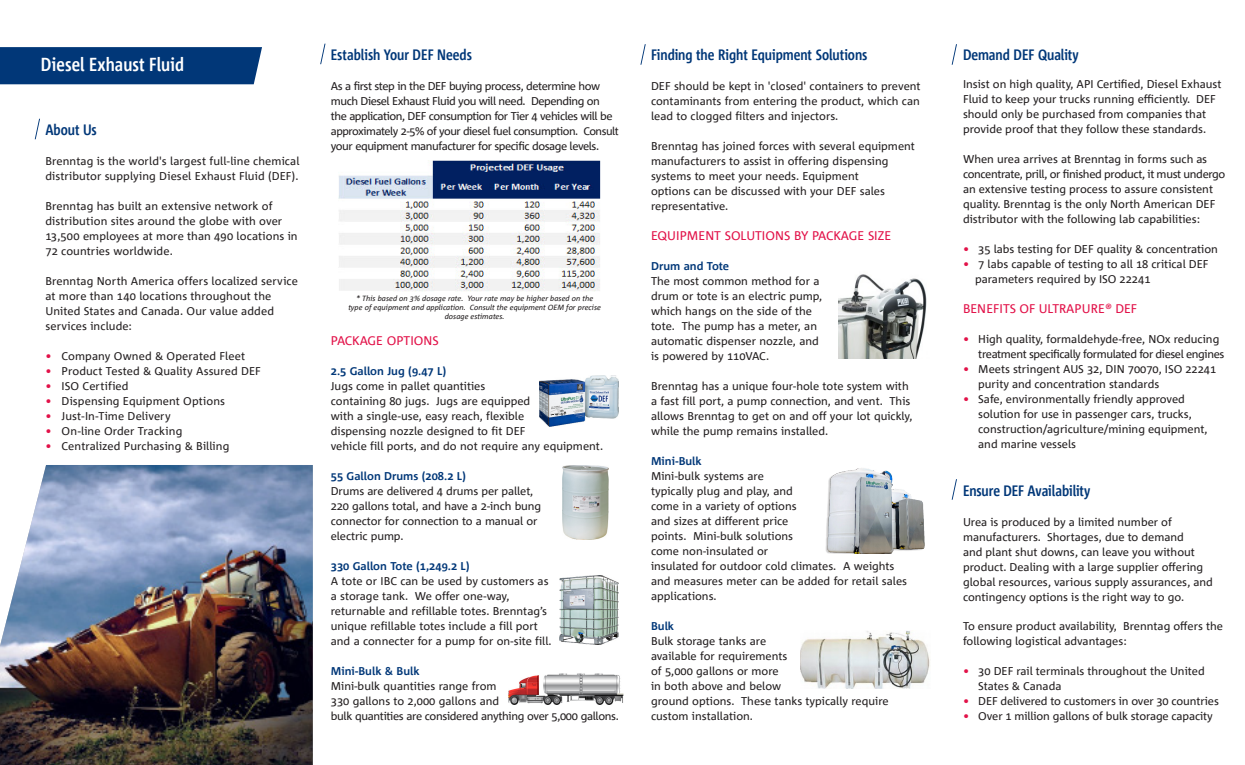
<style>
.page{position:relative;width:1245px;height:765px;background:#fff}
.page>*{position:absolute;margin:0;border:0;box-sizing:border-box;transform-origin:0 0}
.t1{font:700 18.75px "Corpid Cd";letter-spacing:.005em;color:#fff}
.Copy{font:700 15px "Corpid Cd";letter-spacing:-.005em;color:#013778}
.Copy-2{font:12.5px "Corpid";color:#e21249}
.Copy-3{font:11.25px/15px "Corpid";color:#231f20}
.Main_Body_Text{font:11.25px/15px "Corpid";color:#231f20}
.Main_Body_Text-2{font:11.25px/15px "Corpid";letter-spacing:-.04em;color:#231f20}
.Main_Body_Text-3{font:700 11.25px "Corpid";color:#013778}
.Main_Body_Text-4{font:11.25px "Corpid";letter-spacing:-.03em;color:#231f20}
.Copy-4{font:11.25px "Corpid";letter-spacing:-.035em;color:#231f20}
.Copy-5{font:700 11.25px "Corpid";color:#013778}
.Main_Body_Text-5{font:11.12px "Corpid";letter-spacing:-.04em;color:#231f20}
.t2{font:italic 7.5px/9px "Corpid";color:#231f20;text-align:center}
.s1{color:#e21249}
</style>
<div class="page">
<img style="left:540px;top:375px;width:79px;height:51px">
<img style="left:563px;top:465px;width:46px;height:75px">
<img style="left:560px;top:576px;width:59px;height:69px">
<img style="left:508px;top:673px;width:116px;height:32px">
<svg style="left:35px;top:119px;width:5px;height:20px"></svg>
<div style="left:0;top:47px;width:262px;height:37px;background:#013778"></div>
<svg style="left:320px;top:44px;width:6px;height:20px"></svg>
<svg style="left:640px;top:44px;width:6px;height:21px"></svg>
<img style="left:0;top:465px;width:313px;height:300px">
<svg style="left:952px;top:44px;width:5px;height:21px"></svg>
<svg style="left:952px;top:479px;width:5px;height:21px"></svg>
<img style="left:839px;top:274px;width:88px;height:85px">
<img style="left:825px;top:468px;width:100px;height:86px">
<img style="left:801px;top:631px;width:129px;height:58px">
<img style="left:338px;top:161px;width:262px;height:130px">
<p class="t1" style="left:41px;top:54px;width:144px">Diesel Exhaust Fluid</p>
<p class="Copy" style="left:45px;top:121px;width:53px">About Us</p>
<p class="Main_Body_Text" style="left:45px;top:153px;width:256px">Brenntag is the world's largest full-line chemical distributor supplying Diesel Exhaust Fluid (DEF).</p>
<p class="Main_Body_Text" style="left:45px;top:198px;width:254px">Brenntag has built an extensive network of distribution sites around the globe with over 13,500 employees at more than 490 locations in 72 countries worldwide.</p>
<p class="Main_Body_Text" style="left:45px;top:273px;width:254px">Brenntag North America offers localized service at more than 140 locations throughout the United States and Canada. Our value added services include:</p>
<p class="Main_Body_Text" style="left:45px;top:348px;width:201px"><span class="s1">•</span> Company Owned &amp; Operated Fleet</p>
<p class="Main_Body_Text" style="left:45px;top:363px;width:217px"><span class="s1">•</span> Product Tested &amp; Quality Assured DEF</p>
<p class="Main_Body_Text" style="left:45px;top:378px;width:85px"><span class="s1">•</span> ISO Certified</p>
<p class="Main_Body_Text" style="left:45px;top:393px;width:181px"><span class="s1">•</span> Dispensing Equipment Options</p>
<p class="Main_Body_Text" style="left:45px;top:408px;width:127px"><span class="s1">•</span> Just-In-Time Delivery</p>
<p class="Main_Body_Text" style="left:45px;top:423px;width:139px"><span class="s1">•</span> On-line Order Tracking</p>
<p class="Main_Body_Text" style="left:45px;top:438px;width:186px"><span class="s1">•</span> Centralized Purchasing &amp; Billing</p>
<p class="Copy" style="left:331px;top:46px;width:143px">Establish Your DEF Needs</p>
<p class="Main_Body_Text-2" style="left:331px;top:78px;width:283px">As a first step in the DEF buying process, determine how much Diesel Exhaust Fluid you will need. Depending on the application, DEF consumption for Tier 4 vehicles will be</p>
<p class="Main_Body_Text-5" style="left:331px;top:124px;width:290px">approximately 2-5% of your diesel fuel consumption. Consult</p>
<p class="Main_Body_Text-2" style="left:331px;top:138px;width:270px">your equipment manufacturer for specific dosage levels.</p>
<p class="t2" style="left:348px;top:293px;width:254px">* This based on 3% dosage rate. Your rate may be higher based on the type of equipment and application. Consult the equipment OEM for precise dosage estimates.</p>
<p class="Copy-2" style="left:331px;top:333px;width:109px">PACKAGE OPTIONS</p>
<p class="Main_Body_Text-3" style="left:331px;top:364px;width:117px">2.5 Gallon Jug (9.47 L)</p>
<p class="Main_Body_Text" style="left:331px;top:378px;width:201px">Jugs come in pallet quantities containing 80 jugs. Jugs are equipped with a single-use, easy reach, flexible dispensing nozzle designed to fit DEF</p>
<p class="Main_Body_Text" style="left:331px;top:438px;width:274px">vehicle fill ports, and do not require any equipment.</p>
<p class="Main_Body_Text-3" style="left:331px;top:469px;width:137px">55 Gallon Drums (208.2 L)</p>
<p class="Main_Body_Text" style="left:331px;top:483px;width:212px">Drums are delivered 4 drums per pallet, 220 gallons total, and have a 2-inch bung connector for connection to a manual or electric pump.</p>
<p class="Main_Body_Text-3" style="left:331px;top:559px;width:140px">330 Gallon Tote (1,249.2 L)</p>
<p class="Main_Body_Text" style="left:331px;top:573px;width:219px">A tote or IBC can be used by customers as a storage tank. We offer one-way,</p>
<p class="Main_Body_Text" style="left:331px;top:603px;width:222px">returnable and refillable totes. Brenntag’s unique refillable totes include a fill port and a connecter for a pump for on-site fill.</p>
<p class="Main_Body_Text-3" style="left:331px;top:664px;width:90px">Mini-Bulk &amp; Bulk</p>
<p class="Main_Body_Text" style="left:331px;top:678px;width:167px">Mini-bulk quantities range from</p>
<p class="Main_Body_Text" style="left:331px;top:693px;width:170px">330 gallons to 2,000 gallons and</p>
<p class="Main_Body_Text-4" style="left:331px;top:709px;width:290px">bulk quantities are considered anything over 5,000 gallons.</p>
<p class="Copy" style="left:651px;top:46px;width:218px">Finding the Right Equipment Solutions</p>
<p class="Main_Body_Text" style="left:651px;top:78px;width:271px;text-align:justify">DEF should be kept in 'closed' containers to prevent contaminants from entering the product, which can lead to clogged filters and injectors.</p>
<p class="Copy-3" style="left:651px;top:138px;width:265px">Brenntag has joined forces with several equipment manufacturers to assist in offering dispensing systems to meet your needs. Equipment<br>options can be discussed with your DEF sales representative.</p>
<p class="Copy-2" style="left:651px;top:228px;width:242px">EQUIPMENT SOLUTIONS BY PACKAGE SIZE</p>
<p class="Copy-5" style="left:651px;top:259px;width:80px">Drum and Tote</p>
<p class="Copy-3" style="left:651px;top:273px;width:173px">The most common method for a drum or tote is an electric pump, which hangs on the side of the tote. The pump has a meter, an automatic dispenser nozzle, and is powered by 110VAC.</p>
<p class="Copy-3" style="left:651px;top:378px;width:263px">Brenntag has a unique four-hole tote system with a fast fill port, a pump connection, and vent. This allows Brenntag to get on and off your lot quickly, while the pump remains installed.</p>
<p class="Copy-5" style="left:651px;top:454px;width:52px">Mini-Bulk</p>
<p class="Copy-3" style="left:651px;top:468px;width:147px">Mini-bulk systems are typically plug and play, and come in a variety of options and sizes at different price points. Mini-bulk solutions come non-insulated or</p>
<p class="Copy-3" style="left:651px;top:558px;width:258px">insulated for outdoor cold climates. A weights and measures meter can be added for retail sales applications.</p>
<p class="Copy-5" style="left:651px;top:619px;width:25px">Bulk</p>
<p class="Main_Body_Text" style="left:651px;top:633px;width:138px">Bulk storage tanks are available for requirements of 5,000 gallons or more in both above and below</p>
<p class="Main_Body_Text" style="left:651px;top:693px;width:239px">ground options. These tanks typically require custom installation.</p>
<p class="Copy" style="left:963px;top:46px;width:117px">Demand DEF Quality</p>
<p class="Copy-3" style="left:963px;top:76px;width:260px">Insist on high quality, API Certified, Diesel Exhaust Fluid to keep your trucks running efficiently. DEF should only be purchased from companies that provide proof that they follow these standards.</p>
<p class="Copy-3" style="left:963px;top:151px;width:264px">When urea arrives at Brenntag in forms such as concentrate, prill, or finished product, it must undergo an extensive testing process to assure consistent quality. Brenntag is the only North American DEF distributor with the following lab capabilities:</p>
<p class="Copy-3" style="left:963px;top:241px;width:256px"><span class="s1">•</span> 35 labs testing for DEF quality &amp; concentration</p>
<p class="Copy-3" style="left:963px;top:256px;width:247px"><span class="s1">•</span> 7 labs capable of testing to all 18 critical DEF</p>
<p class="Copy-3" style="left:975px;top:271px;width:177px">parameters required by ISO 22241</p>
<p class="Copy-2" style="left:963px;top:301px;width:176px">BENEFITS OF ULTRAPURE® DEF</p>
<p class="Copy-3" style="left:963px;top:331px;width:258px"><span class="s1">•</span> High quality, formaldehyde-free, NOx reducing</p>
<p class="Copy-4" style="left:978px;top:347px;width:248px">treatment specifically formulated for diesel engines</p>
<p class="Copy-3" style="left:963px;top:361px;width:255px"><span class="s1">•</span> Meets stringent AUS 32, DIN 70070, ISO 22241</p>
<p class="Copy-3" style="left:978px;top:376px;width:183px">purity and concentration standards</p>
<p class="Copy-3" style="left:963px;top:391px;width:224px"><span class="s1">•</span> Safe, environmentally friendly approved</p>
<p class="Copy-3" style="left:978px;top:406px;width:215px">solution for use in passenger cars, trucks,</p>
<p class="Copy-3" style="left:978px;top:421px;width:231px">construction/agriculture/mining equipment,</p>
<p class="Copy-3" style="left:978px;top:436px;width:100px">and marine vessels</p>
<p class="Copy" style="left:963px;top:482px;width:129px">Ensure DEF Availability</p>
<p class="Copy-3" style="left:963px;top:514px;width:252px">Urea is produced by a limited number of manufacturers. Shortages, due to demand<br>and plant shut downs, can leave you without product. Dealing with a large supplier offering global resources, various supply assurances, and contingency options is the right way to go.</p>
<p class="Copy-3" style="left:963px;top:618px;width:261px">To ensure product availability, Brenntag offers the following logistical advantages:</p>
<p class="Copy-3" style="left:963px;top:663px;width:243px"><span class="s1">•</span> 30 DEF rail terminals throughout the United</p>
<p class="Copy-3" style="left:978px;top:678px;width:85px">States &amp; Canada</p>
<p class="Copy-3" style="left:963px;top:693px;width:257px"><span class="s1">•</span> DEF delivered to customers in over 30 countries</p>
<p class="Copy-3" style="left:963px;top:708px;width:251px"><span class="s1">•</span> Over 1 million gallons of bulk storage capacity</p>
</div>
